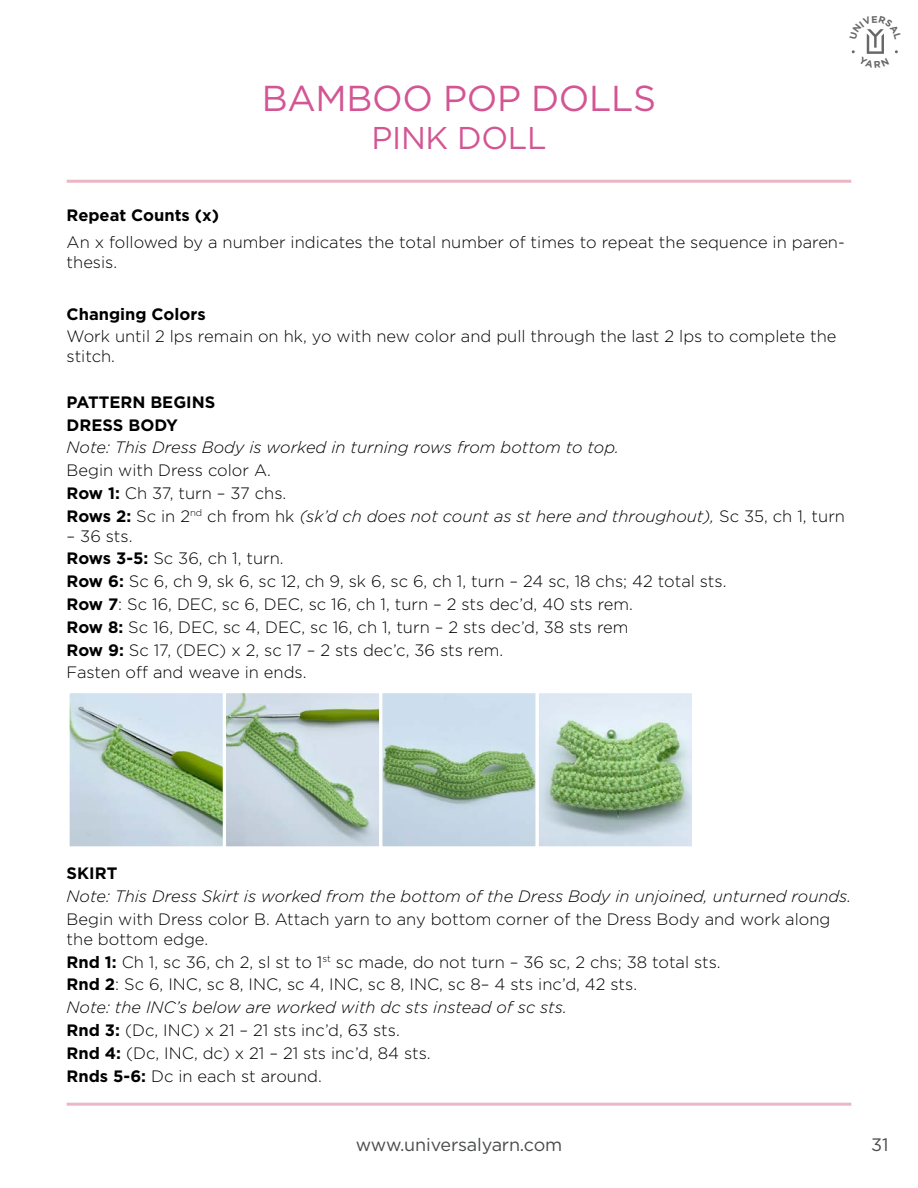
<style>
.page{position:relative;width:918px;height:1188px;background:#fff}
.page>*{position:absolute;margin:0;border:0;box-sizing:border-box;transform-origin:0 0}
.Heading{font:36px "Gotham";letter-spacing:-.01em;color:#d35594}
.Heading-2{font:31.5px "Gotham";letter-spacing:-.01em;color:#d35594}
.t1{font:18px "Gotham";letter-spacing:-.01em;color:#4b4c4d}
.Normal_wrd_14{font:300 16.5px/19.8px "Gotham";color:#000}
.Normal_wrd_14-2{font:italic 300 16.5px "Gotham";color:#000}
.Normal_wrd_14-3{font:700 16.5px "Gotham";color:#000}
.s1{font-weight:700}
.s2{font-weight:700;font-style:normal}
.s3{font-style:normal}
</style>
<div class="page">
<hr style="left:67px;top:180px;width:784px;height:3px;background:#ebb7c4">
<hr style="left:67px;top:1103px;width:784px;height:3px;background:#ebb7c4">
<img style="left:71px;top:694px;width:620px;height:151px">
<div style="left:67px;top:690px;width:159px;height:159px;border:3px solid #fff"></div>
<div style="left:223px;top:690px;width:159px;height:159px;border:3px solid #fff"></div>
<div style="left:379px;top:690px;width:160px;height:159px;border:3px solid #fff"></div>
<div style="left:536px;top:690px;width:159px;height:159px;border:3px solid #fff"></div>
<svg style="left:851px;top:29px;width:47px;height:25px"></svg>
<p class="Heading" style="left:262px;top:75px;width:396px">BAMBOO POP DOLLS</p>
<p class="Heading-2" style="left:371px;top:118px;width:177px">PINK DOLL</p>
<p class="Normal_wrd_14-3" style="left:67px;top:204px;width:154px">Repeat Counts (x)</p>
<p class="Normal_wrd_14" style="left:67px;top:232px;width:780px">An x followed by a number indicates the total number of times to repeat the sequence in paren&shy;thesis.</p>
<p class="Normal_wrd_14-3" style="left:67px;top:303px;width:141px">Changing Colors</p>
<p class="Normal_wrd_14" style="left:67px;top:326px;width:771px">Work until 2 lps remain on hk, yo with new color and pull through the last 2 lps to complete the stitch.</p>
<p class="Normal_wrd_14-3" style="left:67px;top:391px;width:150px">PATTERN BEGINS</p>
<p class="Normal_wrd_14-3" style="left:67px;top:414px;width:113px">DRESS BODY</p>
<p class="Normal_wrd_14-2" style="left:67px;top:437px;width:554px">Note: This Dress Body is worked in turning rows from bottom to top.</p>
<p class="Normal_wrd_14" style="left:67px;top:460px;width:206px">Begin with Dress color A.</p>
<p class="Normal_wrd_14" style="left:67px;top:483px;width:221px"><span class="s1">Row 1:</span> Ch 37, turn – 37 chs.</p>
<p class="Normal_wrd_14-2" style="left:67px;top:506px;width:780px"><span class="s2">Rows 2:</span> <span class="s3">Sc in 2</span><sup>nd</sup> <span class="s3">ch from hk</span> (sk’d ch does not count as st here and throughout), <span class="s3">Sc 35, ch 1, turn</span></p>
<p class="Normal_wrd_14" style="left:67px;top:525px;width:67px">– 36 sts.</p>
<p class="Normal_wrd_14" style="left:67px;top:548px;width:219px"><span class="s1">Rows 3-5:</span> Sc 36, ch 1, turn.</p>
<p class="Normal_wrd_14" style="left:67px;top:571px;width:661px"><span class="s1">Row 6:</span> Sc 6, ch 9, sk 6, sc 12, ch 9, sk 6, sc 6, ch 1, turn – 24 sc, 18 chs; 42 total sts.</p>
<p class="Normal_wrd_14" style="left:67px;top:594px;width:568px"><span class="s1">Row 7</span>: Sc 16, DEC, sc 6, DEC, sc 16, ch 1, turn – 2 sts dec’d, 40 sts rem.</p>
<p class="Normal_wrd_14" style="left:67px;top:617px;width:563px"><span class="s1">Row 8:</span> Sc 16, DEC, sc 4, DEC, sc 16, ch 1, turn – 2 sts dec’d, 38 sts rem</p>
<p class="Normal_wrd_14" style="left:67px;top:639px;width:438px"><span class="s1">Row 9:</span> Sc 17, (DEC) x 2, sc 17 – 2 sts dec’c, 36 sts rem.</p>
<p class="Normal_wrd_14" style="left:67px;top:662px;width:241px">Fasten off and weave in ends.</p>
<p class="Normal_wrd_14-3" style="left:67px;top:863px;width:52px">SKIRT</p>
<p class="Normal_wrd_14-2" style="left:67px;top:886px;width:786px">Note: This Dress Skirt is worked from the bottom of the Dress Body in unjoined, unturned rounds.</p>
<p class="Normal_wrd_14" style="left:67px;top:909px;width:765px">Begin with Dress color B. Attach yarn to any bottom corner of the Dress Body and work along the bottom edge.</p>
<p class="Normal_wrd_14" style="left:67px;top:951px;width:656px"><span class="s1">Rnd 1:</span> Ch 1, sc 36, ch 2, sl st to 1<sup>st</sup> sc made, do not turn – 36 sc, 2 chs; 38 total sts.</p>
<p class="Normal_wrd_14" style="left:67px;top:974px;width:572px"><span class="s1">Rnd 2</span>: Sc 6, INC, sc 8, INC, sc 4, INC, sc 8, INC, sc 8– 4 sts inc’d, 42 sts.</p>
<p class="Normal_wrd_14-2" style="left:67px;top:997px;width:502px">Note: the INC’s below are worked with dc sts instead of sc sts.</p>
<p class="Normal_wrd_14" style="left:67px;top:1020px;width:335px"><span class="s1">Rnd 3:</span> (Dc, INC) x 21 – 21 sts inc’d, 63 sts.</p>
<p class="Normal_wrd_14" style="left:67px;top:1043px;width:366px"><span class="s1">Rnd 4:</span> (Dc, INC, dc) x 21 – 21 sts inc’d, 84 sts.</p>
<p class="Normal_wrd_14" style="left:67px;top:1065px;width:257px"><span class="s1">Rnds 5-6:</span> Dc in each st around.</p>
<p class="t1" style="left:356px;top:1133px;width:208px">www.universalyarn.com</p>
<p class="t1" style="left:871px;top:1133px;width:19px">31</p>
</div>
